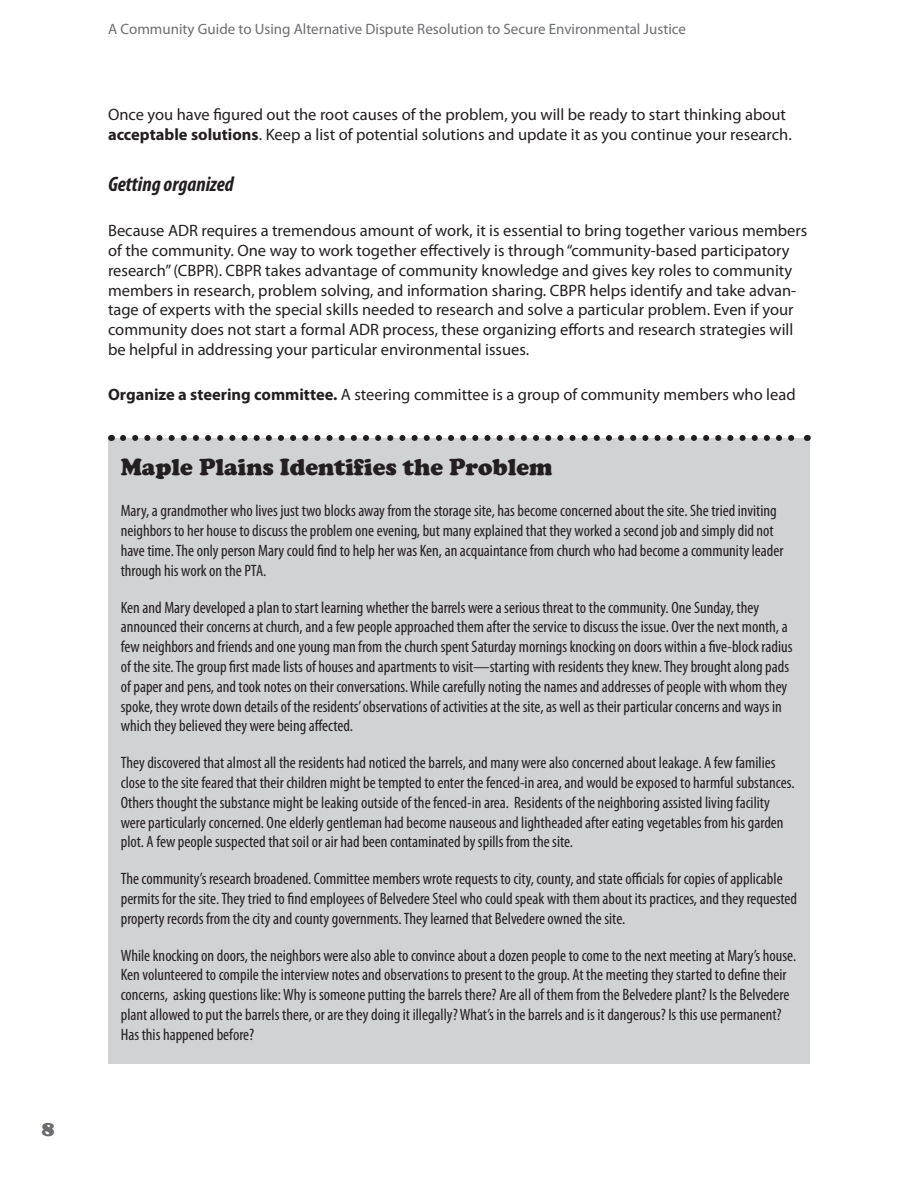
<style>
.page{position:relative;width:918px;height:1188px;background:#fff}
.page>*{position:absolute;margin:0;border:0;box-sizing:border-box;transform-origin:0 0}
.t1{font:900 24px "Cooper";color:#231f20}
.t2{font:italic 700 condensed 21px "Myriad Pro";color:#231f20}
.t3{font:900 21px "Cooper";color:#6c6d70}
.t4{font:condensed 16.5px/19.8px "Myriad Pro";color:#231f20}
.t5{font:16.5px/19.8px "Myriad Pro";color:#231f20}
.t6{font:15px "Myriad Pro";color:#6c6d70}
.s1{font-weight:700}
</style>
<div class="page">
<div style="left:108px;top:438px;width:702px;height:626px;background:#d1d2d4"></div>
<svg style="left:123px;top:435px;width:672px;height:6px"></svg>
<p class="t3" style="left:42px;top:1117px;width:14px">8</p>
<p class="t6" style="left:108px;top:20px;width:579px">A Community Guide to Using Alternative Dispute Resolution to Secure Environmental Justice</p>
<p class="t5" style="left:108px;top:105px;width:685px">Once you have figured out the root causes of the problem, you will be ready to start thinking about <span class="s1">acceptable solutions</span>. Keep a list of potential solutions and update it as you continue your research.</p>
<p class="t2" style="left:108px;top:171px;width:127px">Getting organized</p>
<p class="t5" style="left:108px;top:221px;width:701px">Because ADR requires a tremendous amount of work, it is essential to bring together various members of the community. One way to work together effectively is through “community-based participatory research” (CBPR). CBPR takes advantage of community knowledge and gives key roles to community members in research, problem solving, and information sharing. CBPR helps identify and take advan&shy;tage of experts with the special skills needed to research and solve a particular problem. Even if your community does not start a formal ADR process, these organizing efforts and research strategies will be helpful in addressing your particular environmental issues.</p>
<p class="t5" style="left:108px;top:385px;width:689px"><span class="s1">Organize a steering committee.</span> A steering committee is a group of community members who lead</p>
<h1 class="t1" style="left:121px;top:453px;width:433px">Maple Plains Identifies the Problem</h1>
<p class="t4" style="left:121px;top:501px;width:664px">Mary, a grandmother who lives just two blocks away from the storage site, has become concerned about the site. She tried inviting neighbors to her house to discuss the problem one evening, but many explained that they worked a second job and simply did not have time. The only person Mary could find to help her was Ken, an acquaintance from church who had become a community leader through his work on the PTA.</p>
<p class="t4" style="left:121px;top:597px;width:673px">Ken and Mary developed a plan to start learning whether the barrels were a serious threat to the community. One Sunday, they announced their concerns at church, and a few people approached them after the service to discuss the issue. Over the next month, a few neighbors and friends and one young man from the church spent Saturday mornings knocking on doors within a five-block radius of the site. The group first made lists of houses and apartments to visit—starting with residents they knew. They brought along pads of paper and pens, and took notes on their conversations. While carefully noting the names and addresses of people with whom they spoke, they wrote down details of the residents’ observations of activities at the site, as well as their particular concerns and ways in which they believed they were being affected.</p>
<p class="t4" style="left:121px;top:753px;width:675px">They discovered that almost all the residents had noticed the barrels, and many were also concerned about leakage. A few families close to the site feared that their children might be tempted to enter the fenced-in area, and would be exposed to harmful substances.<br>Others thought the substance might be leaking outside of the fenced-in area. Residents of the neighboring assisted living facility were particularly concerned. One elderly gentleman had become nauseous and lightheaded after eating vegetables from his garden plot. A few people suspected that soil or air had been contaminated by spills from the site.</p>
<p class="t4" style="left:121px;top:869px;width:678px">The community’s research broadened. Committee members wrote requests to city, county, and state officials for copies of applicable permits for the site. They tried to find employees of Belvedere Steel who could speak with them about its practices, and they requested property records from the city and county governments. They learned that Belvedere owned the site.</p>
<p class="t4" style="left:121px;top:945px;width:677px">While knocking on doors, the neighbors were also able to convince about a dozen people to come to the next meeting at Mary’s house.<br>Ken volunteered to compile the interview notes and observations to present to the group. At the meeting they started to define their concerns, asking questions like: Why is someone putting the barrels there? Are all of them from the Belvedere plant? Is the Belvedere plant allowed to put the barrels there, or are they doing it illegally? What’s in the barrels and is it dangerous? Is this use permanent?<br>Has this happened before?</p>
</div>
